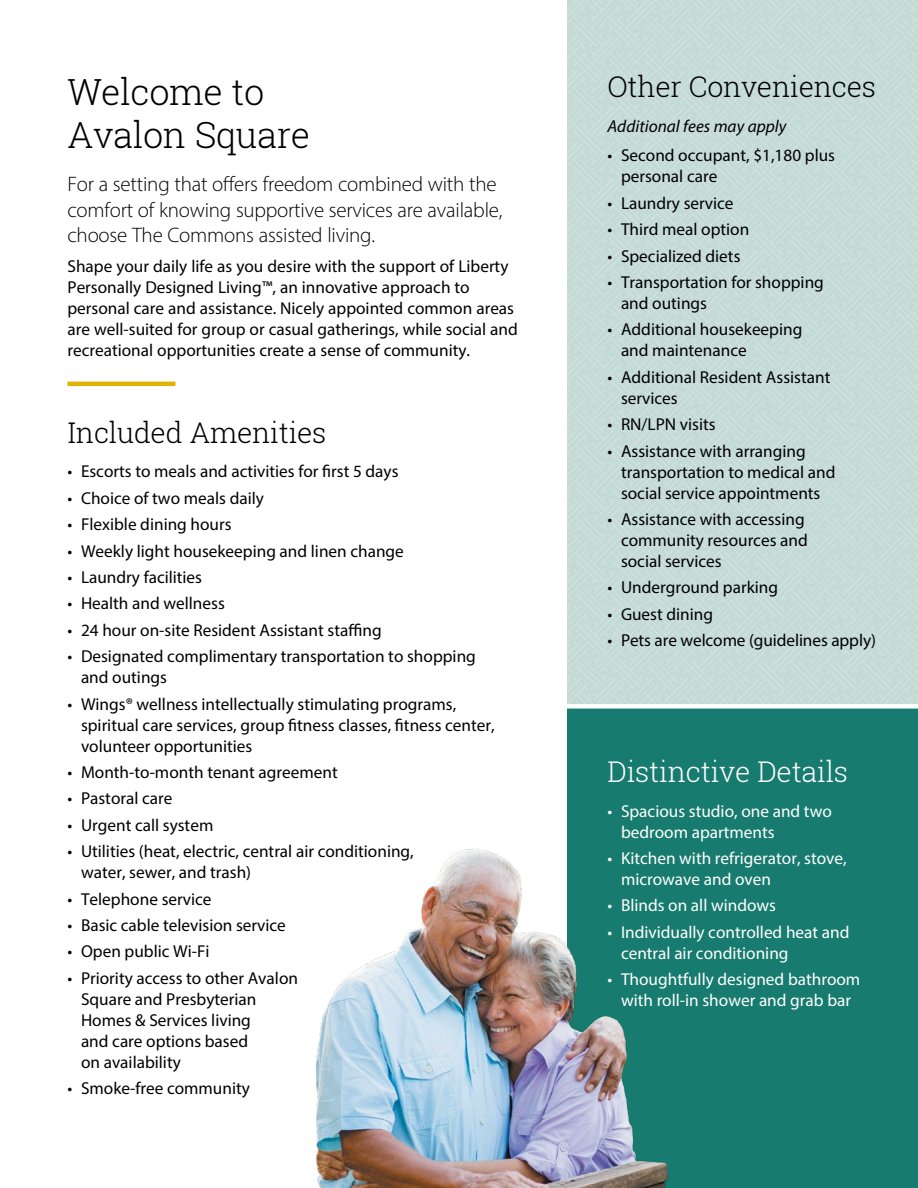
<style>
.page{position:relative;width:918px;height:1188px;background:#fff}
.page>*{position:absolute;margin:0;border:0;box-sizing:border-box;transform-origin:0 0}
.t1{font:300 36px/43.2px "Roboto Slab";letter-spacing:-.01em;color:#000}
.t2{font:300 28.5px "Roboto Slab";letter-spacing:-.01em;color:#000}
.t3{font:300 28.5px "Roboto Slab";letter-spacing:-.01em;color:#fff}
.t4{font:300 21px/25.5px "Myriad Pro";letter-spacing:-.01em;color:#000}
.t5{font:17.25px/21px "Myriad Pro";color:#000}
.t6{font:17.25px/21px "Myriad Pro";color:#fff}
.t7{font:italic 17.25px "Myriad Pro";color:#000}
</style>
<div class="page">
<div style="left:567px;top:0;width:351px;height:706px;background:#c4dad5"></div>
<div style="left:567px;top:706px;width:351px;height:482px;background:#177b6f"></div>
<hr style="left:68px;top:382px;width:108px;height:4px;background:#deb407">
<div style="left:554px;top:704px;width:364px;height:5px;background:#fff"></div>
<img style="left:316px;top:848px;width:353px;height:340px">
<h1 class="t1" style="left:68px;top:70px;width:244px">Welcome to<br>Avalon Square</h1>
<p class="t4" style="left:68px;top:171px;width:437px">For a setting that offers freedom combined with the comfort of knowing supportive services are available, choose The Commons assisted living.</p>
<p class="t5" style="left:68px;top:255px;width:452px">Shape your daily life as you desire with the support of Liberty Personally Designed Living™, an innovative approach to personal care and assistance. Nicely appointed common areas are well-suited for group or casual gatherings, while social and recreational opportunities create a sense of community.</p>
<h2 class="t2" style="left:68px;top:413px;width:261px">Included Amenities</h2>
<p class="t5" style="left:68px;top:461px;width:333px">• Escorts to meals and activities for first 5 days</p>
<p class="t5" style="left:68px;top:487px;width:198px">• Choice of two meals daily</p>
<p class="t5" style="left:68px;top:514px;width:166px">• Flexible dining hours</p>
<p class="t5" style="left:68px;top:540px;width:338px">• Weekly light housekeeping and linen change</p>
<p class="t5" style="left:68px;top:566px;width:136px">• Laundry facilities</p>
<p class="t5" style="left:68px;top:593px;width:159px">• Health and wellness</p>
<p class="t5" style="left:68px;top:619px;width:316px">• 24 hour on-site Resident Assistant staffing</p>
<p class="t5" style="left:81px;top:646px;width:396px;text-indent:-14px">• Designated complimentary transportation to shopping and outings</p>
<p class="t5" style="left:81px;top:693px;width:415px;text-indent:-14px">• Wings® wellness intellectually stimulating programs, spiritual care services, group fitness classes, fitness center, volunteer opportunities</p>
<p class="t5" style="left:68px;top:761px;width:272px">• Month-to-month tenant agreement</p>
<p class="t5" style="left:68px;top:788px;width:107px">• Pastoral care</p>
<p class="t5" style="left:68px;top:814px;width:147px">• Urgent call system</p>
<p class="t5" style="left:81px;top:841px;width:334px;text-indent:-14px">• Utilities (heat, electric, central air conditioning, water, sewer, and trash)</p>
<p class="t5" style="left:68px;top:888px;width:145px">• Telephone service</p>
<p class="t5" style="left:68px;top:914px;width:220px">• Basic cable television service</p>
<p class="t5" style="left:68px;top:941px;width:144px">• Open public Wi-Fi</p>
<p class="t5" style="left:81px;top:967px;width:219px;text-indent:-14px">• Priority access to other Avalon<br>Square and Presbyterian<br>Homes &amp; Services living<br>and care options based<br>on availability</p>
<p class="t5" style="left:68px;top:1077px;width:184px">• Smoke-free community</p>
<h2 class="t2" style="left:608px;top:67px;width:270px">Other Conveniences</h2>
<p class="t7" style="left:608px;top:115px;width:180px">Additional fees may apply</p>
<p class="t5" style="left:621px;top:145px;width:216px;text-indent:-14px">• Second occupant, $1,180 plus personal care</p>
<p class="t5" style="left:608px;top:192px;width:128px">• Laundry service</p>
<p class="t5" style="left:608px;top:219px;width:143px">• Third meal option</p>
<p class="t5" style="left:608px;top:245px;width:135px">• Specialized diets</p>
<p class="t5" style="left:621px;top:272px;width:204px;text-indent:-14px">• Transportation for shopping and outings</p>
<p class="t5" style="left:621px;top:319px;width:183px;text-indent:-14px">• Additional housekeeping and maintenance</p>
<p class="t5" style="left:621px;top:366px;width:211px;text-indent:-14px">• Additional Resident Assistant services</p>
<p class="t5" style="left:608px;top:414px;width:110px">• RN/LPN visits</p>
<p class="t5" style="left:621px;top:440px;width:216px;text-indent:-14px">• Assistance with arranging transportation to medical and social service appointments</p>
<p class="t5" style="left:621px;top:508px;width:188px;text-indent:-14px">• Assistance with accessing community resources and social services</p>
<p class="t5" style="left:608px;top:577px;width:172px">• Underground parking</p>
<p class="t5" style="left:608px;top:603px;width:107px">• Guest dining</p>
<p class="t5" style="left:608px;top:630px;width:270px">• Pets are welcome (guidelines apply)</p>
<h2 class="t3" style="left:608px;top:752px;width:242px">Distinctive Details</h2>
<p class="t6" style="left:621px;top:800px;width:212px;text-indent:-14px">• Spacious studio, one and two bedroom apartments</p>
<p class="t6" style="left:621px;top:847px;width:227px;text-indent:-14px">• Kitchen with refrigerator, stove, microwave and oven</p>
<p class="t6" style="left:608px;top:895px;width:170px">• Blinds on all windows</p>
<p class="t6" style="left:621px;top:921px;width:230px;text-indent:-14px">• Individually controlled heat and central air conditioning</p>
<p class="t6" style="left:608px;top:969px;width:254px;text-align:center">• Thoughtfully designed bathroom with roll-in shower and grab bar</p>
</div>
